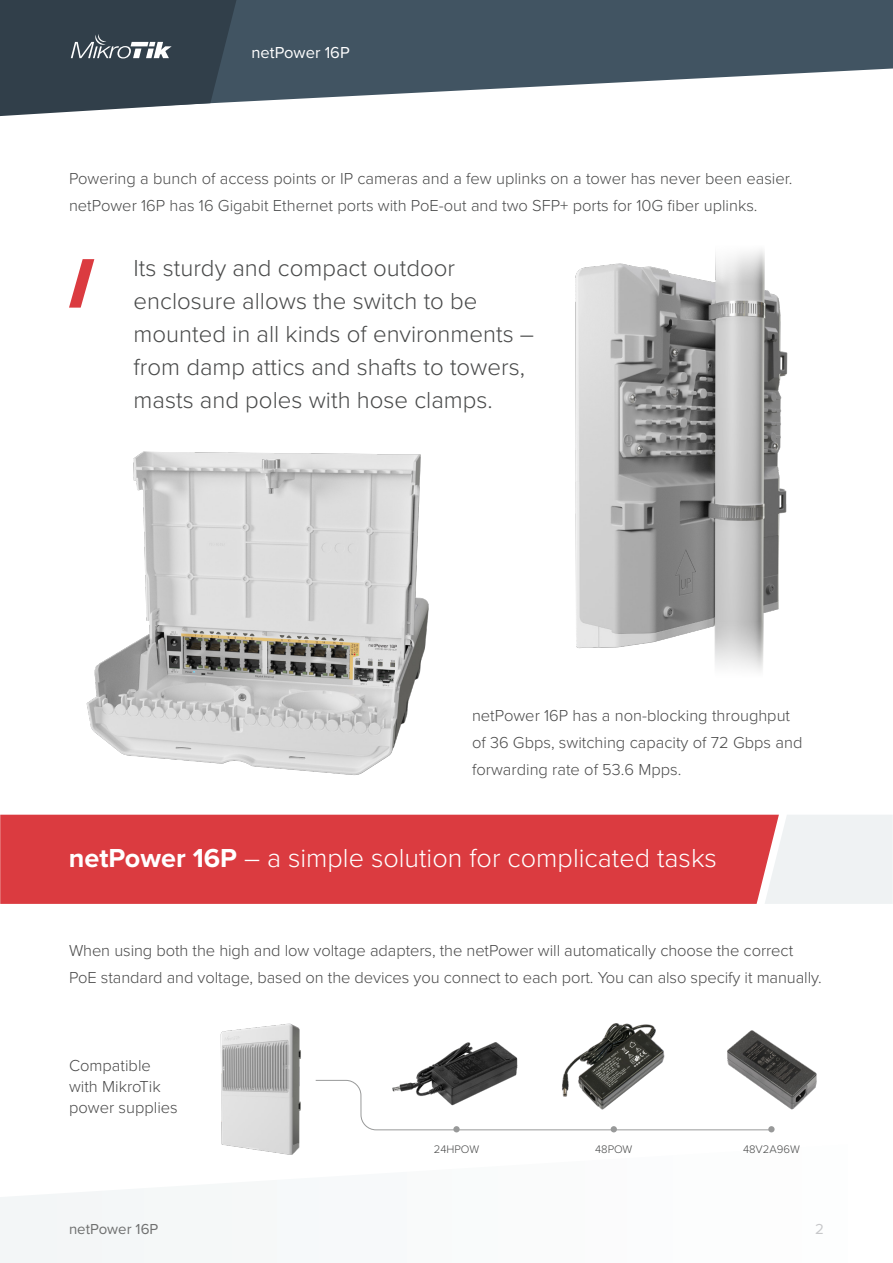
<style>
.page{position:relative;width:893px;height:1263px;background:#fff}
.page>*{position:absolute;margin:0;border:0;box-sizing:border-box;transform-origin:0 0}
.Teksts{font:300 27px "Proxima Nova";color:#fff}
.Teksts-2{font:300 24px/33px "Proxima Nova";color:#494a4a}
.Teksts-3{font:300 16.5px/27px "Proxima Nova";letter-spacing:-.005em;color:#4a4a4a}
.Teksts-4{font:300 16.5px/27px "Proxima Nova";color:#494a4a}
.t1{font:16.5px "Proxima Nova";color:#fff}
.t2{font:15px "Proxima Nova";color:#6f7070}
.t3{font:15px "Proxima Nova";color:#c7c8ca}
.Teksts-5{font:300 11.4px "Proxima Nova";color:#494a4a}
.s1{color:#4a4a4a}
.s2{font-weight:700}
</style>
<div class="page">
<svg style="left:0;top:1154px;width:293px;height:109px"></svg>
<svg style="left:236px;top:0;width:657px;height:102px;fill:#415462"></svg>
<svg style="left:0;top:0;width:236px;height:116px;background:#43505a"></svg>
<img style="left:86px;top:451px;width:343px;height:324px">
<div style="left:0;top:815px;width:765px;height:89px;background:#db3b40"></div>
<svg style="left:765px;top:815px;width:128px;height:89px"></svg>
<svg style="left:69px;top:259px;width:25px;height:49px"></svg>
<img style="left:575px;top:250px;width:213px;height:421px">
<img style="left:416px;top:1042px;width:102px;height:91px">
<img style="left:220px;top:1023px;width:81px;height:131px">
<img style="left:562px;top:1023px;width:103px;height:57px">
<img style="left:727px;top:1030px;width:90px;height:80px">
<svg style="left:315px;top:1080px;width:457px;height:52px"></svg>
<div style="left:768px;top:1126px;width:7px;height:6px;background:#989999;border-radius:50%"></div>
<p class="t1" style="left:251px;top:40px;width:100px">netPower 16P</p>
<p class="Teksts-4" style="left:69px;top:164px;width:725px"><span class="s1">Powering a bunch of access points or IP cameras</span> and a few uplinks on a tower has never been easier. netPower 16P has 16 Gigabit Ethernet ports with PoE-out and two SFP+ ports for 10G fiber uplinks.</p>
<p class="Teksts-2" style="left:134px;top:250px;width:402px">Its sturdy and compact outdoor enclosure allows the switch to be mounted in all kinds of environments – from damp attics and shafts to towers, masts and poles with hose clamps.</p>
<p class="Teksts-3" style="left:472px;top:701px;width:332px">netPower 16P has a non-blocking throughput of 36 Gbps, switching capacity of 72 Gbps and forwarding rate of 53.6 Mpps.</p>
<p class="Teksts" style="left:69px;top:838px;width:650px"><span class="s2">netPower 16P</span> – a simple solution for complicated tasks</p>
<p class="Teksts-3" style="left:69px;top:936px;width:754px">When using both the high and low voltage adapters, the netPower will automatically choose the correct<br>PoE standard and voltage, based on the devices you connect to each port. You can also specify it manually.</p>
<p class="Teksts-3" style="left:69px;top:1051px;width:83px">Compatible</p>
<p class="Teksts-3" style="left:69px;top:1072px;width:93px">with MikroTik</p>
<p class="Teksts-3" style="left:69px;top:1093px;width:110px">power supplies</p>
<p class="t2" style="left:69px;top:1218px;width:91px">netPower 16P</p>
<p class="Teksts-5" style="left:434px;top:1141px;width:47px">24HPOW</p>
<p class="Teksts-5" style="left:595px;top:1141px;width:39px">48POW</p>
<p class="Teksts-5" style="left:743px;top:1141px;width:58px">48V2A96W</p>
<p class="t3" style="left:815px;top:1218px;width:10px">2</p>
</div>
